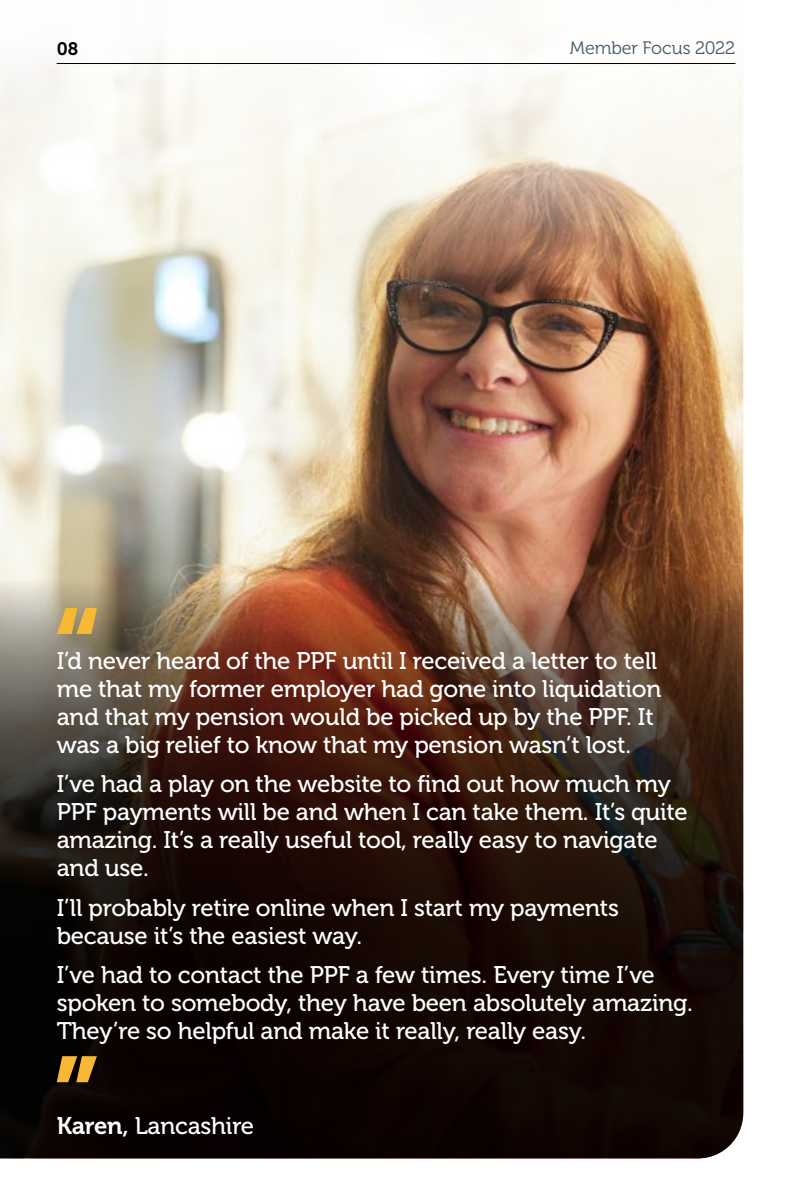
<style>
.page{position:relative;width:800px;height:1191px;background:#fff}
.page>*{position:absolute;margin:0;border:0;box-sizing:border-box;transform-origin:0 0}
.Quote__12pt{font:24px/28px "Museo 500";letter-spacing:-.01em;color:#fff}
.Body_Copy_Large__12p{font:24px "Museo 500";letter-spacing:-.01em;color:#fff}
.t1{font:18px "Museo 300";letter-spacing:-.01em;color:#425a68}
.t2{font:18px "Museo 700";color:#000}
.s1{font-family:"Museo 700"}
</style>
<div class="page">
<img style="left:0;top:359px;width:743px;height:799px">
<img style="left:0;top:47px;width:743px;height:312px">
<svg style="left:57px;top:1056px;width:40px;height:26px"></svg>
<svg style="left:57px;top:608px;width:40px;height:26px"></svg>
<hr style="left:57px;top:63px;width:678px;height:1px;background:#000">
<p class="t2" style="left:57px;top:39px;width:23px">08</p>
<p class="t1" style="left:570px;top:39px;width:167px">Member Focus 2022</p>
<p class="Quote__12pt" style="left:57px;top:647px;width:606px">I’d never heard of the PPF until I received a letter to tell me that my former employer had gone into liquidation and that my pension would be picked up by the PPF. It was a big relief to know that my pension wasn’t lost.</p>
<p class="Quote__12pt" style="left:57px;top:770px;width:632px">I’ve had a play on the website to find out how much my PPF payments will be and when I can take them. It’s quite amazing. It’s a really useful tool, really easy to navigate and use.</p>
<p class="Quote__12pt" style="left:57px;top:894px;width:563px">I’ll probably retire online when I start my payments because it’s the easiest way.</p>
<p class="Quote__12pt" style="left:57px;top:961px;width:637px">I’ve had to contact the PPF a few times. Every time I’ve spoken to somebody, they have been absolutely amazing.<br>They’re so helpful and make it really, really easy.</p>
<p class="Body_Copy_Large__12p" style="left:57px;top:1112px;width:199px"><span class="s1">Karen,</span> Lancashire</p>
</div>
